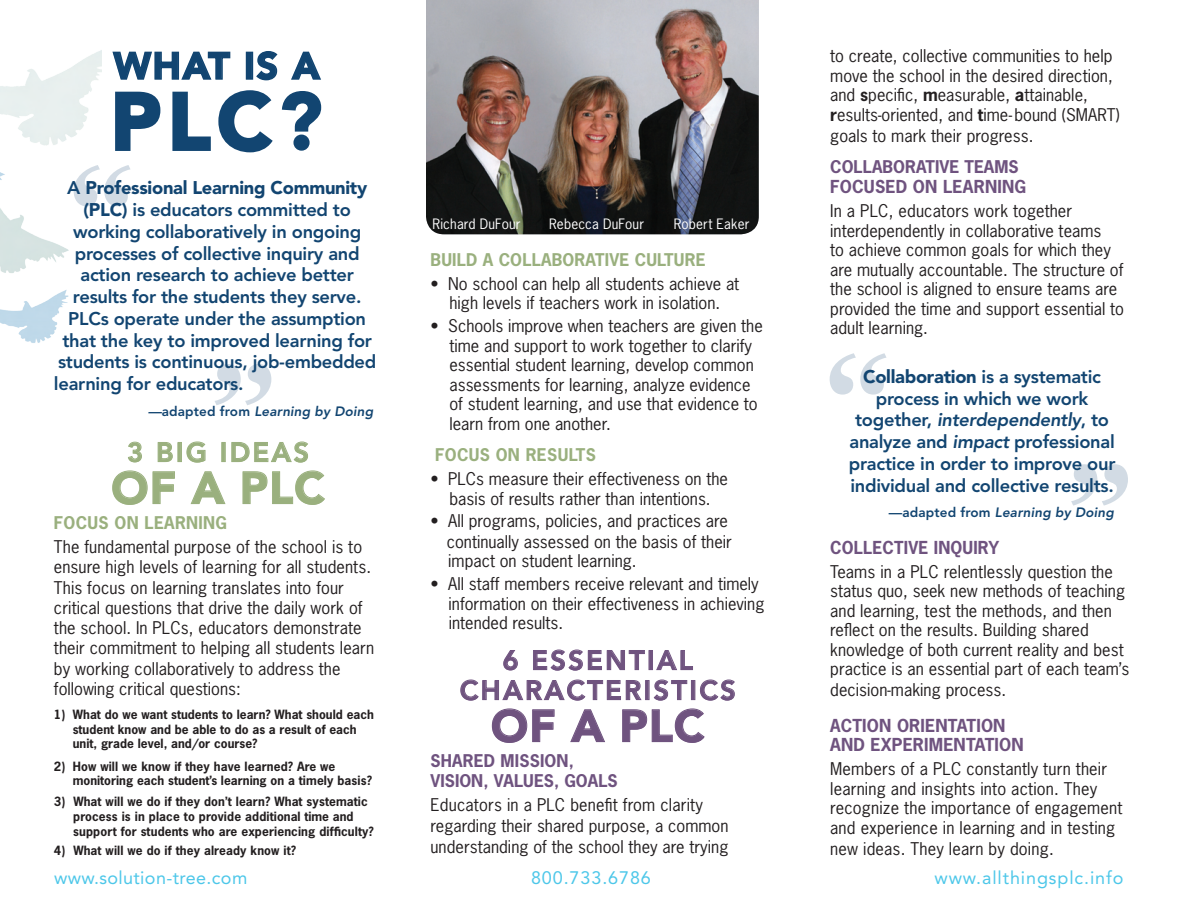
<style>
.page{position:relative;width:1188px;height:918px;background:#fff}
.page>*{position:absolute;margin:0;border:0;box-sizing:border-box;transform-origin:0 0}
.t1{font:900 79.5px "Avenir LT";color:#124571}
.t2{font:900 45px "Avenir LT";color:#9ab07e}
.t3{font:900 45px "Avenir LT";color:#6f537f}
.t4{font:900 37.5px "Avenir LT";letter-spacing:.04em;color:#124571}
.t5{font:800 27px/30px "Avenir LT";letter-spacing:.09em;color:#6f537f;text-align:center}
.t6{font:800 27px "Avenir LT";letter-spacing:.09em;color:#9ab07e}
.t7{font:800 18.3px/21.8px "Avenir LT";letter-spacing:-.015em;color:#124571;text-align:center}
.t8{font:900 18.3px "Avenir LT";letter-spacing:-.015em;color:#124571}
.t9{font:18px "Avenir LT";letter-spacing:.05em;color:#4dc7e9}
.t10{font:18px "Avenir LT";letter-spacing:.02em;color:#4dc7e9}
.t11{font:700 16.8px "News Gothic Std";letter-spacing:.01em;color:#6f537f}
.t12{font:16.5px/19.5px "News Gothic Std";color:#231f20}
.t13{font:700 16.5px "News Gothic Std";letter-spacing:.02em;color:#9ab07e}
.t14{font:700 16.5px "News Gothic Std";color:#6f537f}
.t15{font:italic 800 13.5px "Avenir LT";letter-spacing:.01em;color:#124571}
.t16{font:13.5px "News Gothic Std";letter-spacing:.01em;color:#fff}
.t17{font:700 12px "News Gothic Std";letter-spacing:.01em;color:#231f20}
.s1{font-weight:800}
.s2{font-weight:900}
.s3{font-style:normal}
.s4{font-weight:700}
.s5{font-style:italic}
</style>
<div class="page">
<img style="left:0;top:50px;width:102px;height:293px">
<svg style="left:128px;top:441px;width:14px;height:22px"></svg>
<svg style="left:157px;top:442px;width:16px;height:20px"></svg>
<div style="left:178px;top:442px;width:4px;height:20px;border:1px solid #9ab07e"></div>
<svg style="left:186px;top:441px;width:20px;height:22px"></svg>
<div style="left:221px;top:442px;width:5px;height:20px;border:1px solid #9ab07e"></div>
<svg style="left:231px;top:441px;width:77px;height:22px"></svg>
<svg style="left:112px;top:470px;width:63px;height:35px"></svg>
<svg style="left:190px;top:471px;width:36px;height:34px"></svg>
<svg style="left:242px;top:470px;width:83px;height:35px"></svg>
<img style="left:426px;top:0;width:333px;height:234px">
<svg style="left:112px;top:51px;width:119px;height:29px"></svg>
<div style="left:246px;top:52px;width:7px;height:28px;border:2px solid #124571"></div>
<svg style="left:256px;top:51px;width:22px;height:30px"></svg>
<svg style="left:291px;top:51px;width:30px;height:29px"></svg>
<svg style="left:115px;top:91px;width:46px;height:60px"></svg>
<svg style="left:172px;top:90px;width:101px;height:63px"></svg>
<svg style="left:281px;top:91px;width:41px;height:60px"></svg>
<svg style="left:503px;top:650px;width:15px;height:21px"></svg>
<svg style="left:533px;top:649px;width:112px;height:22px"></svg>
<div style="left:649px;top:650px;width:4px;height:20px;border:1px solid #6f537f"></div>
<svg style="left:656px;top:650px;width:37px;height:21px"></svg>
<svg style="left:460px;top:679px;width:182px;height:22px"></svg>
<div style="left:645px;top:680px;width:4px;height:20px;border:1px solid #6f537f"></div>
<svg style="left:653px;top:679px;width:35px;height:22px"></svg>
<div style="left:691px;top:680px;width:4px;height:20px;border:1px solid #6f537f"></div>
<svg style="left:700px;top:679px;width:35px;height:22px"></svg>
<svg style="left:492px;top:708px;width:63px;height:35px"></svg>
<svg style="left:570px;top:709px;width:35px;height:34px"></svg>
<svg style="left:622px;top:708px;width:83px;height:35px"></svg>
<svg style="left:830px;top:353px;width:57px;height:42px"></svg>
<svg style="left:1071px;top:464px;width:57px;height:42px"></svg>
<svg style="left:74px;top:165px;width:56px;height:41px"></svg>
<svg style="left:215px;top:364px;width:56px;height:41px"></svg>
<p class="t4" style="left:114px;top:43px;width:208px">what is a</p>
<p class="t1" style="left:111px;top:74px;width:213px">PLC?</p>
<p class="t8" style="left:67px;top:177px;width:302px"><span class="s1">A</span> Professional Learning Community</p>
<p class="t7" style="left:83px;top:199px;width:269px"><span class="s2">(PLC)</span> is educators committed to</p>
<p class="t7" style="left:73px;top:221px;width:290px">working collaboratively in ongoing</p>
<p class="t7" style="left:75px;top:242px;width:286px">processes of collective inquiry and</p>
<p class="t7" style="left:80px;top:264px;width:275px">action research to achieve better</p>
<p class="t7" style="left:73px;top:286px;width:290px">results for the students they serve.</p>
<p class="t7" style="left:68px;top:308px;width:299px">PLCs operate under the assumption</p>
<p class="t7" style="left:62px;top:329px;width:311px">that the key to improved learning for</p>
<p class="t7" style="left:58px;top:351px;width:320px">students is continuous, job-embedded</p>
<p class="t7" style="left:54px;top:373px;width:191px">learning for educators.</p>
<p class="t15" style="left:148px;top:403px;width:227px">—<span class="s3">adapted from</span> Learning by Doing</p>
<p class="t6" style="left:127px;top:436px;width:183px">3 Big Ideas</p>
<p class="t2" style="left:111px;top:461px;width:215px">of a PLC</p>
<p class="t13" style="left:54px;top:512px;width:175px">focus on learning</p>
<p class="t12" style="left:54px;top:537px;width:322px;line-height:20.2px">The fundamental purpose of the school is to ensure high levels of learning for all students.<br>This focus on learning translates into four critical questions that drive the daily work of the school. In PLCs, educators demonstrate their commitment to helping all students learn by working collaboratively to address the following critical questions:</p>
<p class="t17" style="left:54px;top:706px;width:321px">1) What do we want students to learn? What should each</p>
<p class="t17" style="left:73px;top:721px;width:285px">student know and be able to do as a result of each</p>
<p class="t17" style="left:73px;top:736px;width:186px">unit, grade level, and/or course?</p>
<p class="t17" style="left:54px;top:758px;width:283px">2) How will we know if they have learned? Are we</p>
<p class="t17" style="left:73px;top:772px;width:301px">monitoring each student’s learning on a timely basis?</p>
<p class="t17" style="left:54px;top:793px;width:315px">3) What will we do if they don’t learn? What systematic</p>
<p class="t17" style="left:73px;top:808px;width:282px">process is in place to provide additional time and</p>
<p class="t17" style="left:73px;top:823px;width:302px">support for students who are experiencing difficulty?</p>
<p class="t17" style="left:54px;top:843px;width:244px">4) What will we do if they already know it?</p>
<p class="t16" style="left:433px;top:215px;width:90px">Richard DuFour</p>
<p class="t16" style="left:549px;top:215px;width:96px">Rebecca DuFour</p>
<p class="t16" style="left:674px;top:215px;width:77px">Robert Eaker</p>
<p class="t13" style="left:430px;top:248px;width:91px">Build a COLLA</p>
<p class="t13" style="left:552px;top:248px;width:22px">BORATIVE</p>
<p class="t13" style="left:635px;top:248px;width:23px">CULTURE</p>
<p class="t12" style="left:430px;top:274px;width:310px">• No school can help all students achieve at</p>
<p class="t12" style="left:450px;top:293px;width:272px">high levels if teachers work in isolation.</p>
<p class="t12" style="left:430px;top:316px;width:334px">• Schools improve when teachers are given the</p>
<p class="t12" style="left:450px;top:336px;width:304px">time and support to work together to clarify</p>
<p class="t12" style="left:450px;top:355px;width:306px">essential student learning, develop common</p>
<p class="t12" style="left:450px;top:375px;width:303px">assessments for learning, analyze evidence</p>
<p class="t12" style="left:450px;top:394px;width:310px">of student learning, and use that evidence to</p>
<p class="t12" style="left:450px;top:414px;width:163px">learn from one another.</p>
<p class="t13" style="left:435px;top:444px;width:162px">Focus on Results</p>
<p class="t12" style="left:430px;top:469px;width:299px">• PLCs measure their effectiveness on the</p>
<p class="t12" style="left:450px;top:489px;width:263px">basis of results rather than intentions.</p>
<p class="t12" style="left:430px;top:511px;width:299px">• All programs, policies, and practices are</p>
<p class="t12" style="left:447px;top:532px;width:287px">continually assessed on the basis of their</p>
<p class="t12" style="left:448px;top:551px;width:190px">impact on student learning.</p>
<p class="t12" style="left:430px;top:574px;width:330px">• All staff members receive relevant and timely</p>
<p class="t12" style="left:449px;top:594px;width:317px">information on their effectiveness in achieving</p>
<p class="t12" style="left:449px;top:613px;width:116px">intended results.</p>
<p class="t5" style="left:460px;top:645px;width:278px">6 Essential<br>Characteristics</p>
<p class="t3" style="left:491px;top:699px;width:215px">of a PLC</p>
<p class="t14" style="left:430px;top:750px;width:145px">Shared mission,</p>
<p class="t14" style="left:430px;top:769px;width:189px">vision, values, goals</p>
<p class="t12" style="left:430px;top:794px;width:300px;line-height:21px">Educators in a PLC benefit from clarity regarding their shared purpose, a common understanding of the school they are trying</p>
<p class="t10" style="left:54px;top:867px;width:195px">www.solution-tree.com</p>
<p class="t9" style="left:531px;top:867px;width:121px">800.733.6786</p>
<p class="t12" style="left:830px;top:46px;width:291px">to create, collective communities to help move the school in the desired direction, and <span class="s4">s</span>pecific, <span class="s4">m</span>easurable, <span class="s4">a</span>ttainable, <span class="s4">r</span>esults-oriented, and <span class="s4">t</span>ime-bound (SMART)</p>
<p class="t12" style="left:830px;top:126px;width:205px">goals to mark their progress.</p>
<p class="t14" style="left:830px;top:156px;width:190px">Collaborative teams</p>
<p class="t11" style="left:830px;top:176px;width:197px">focused on learning</p>
<p class="t12" style="left:830px;top:201px;width:295px">In a PLC, educators work together interdependently in collaborative teams<br>to achieve common goals for which they are mutually accountable. The structure of the school is aligned to ensure teams are provided the time and support essential to adult learning.</p>
<p class="t7" style="left:863px;top:366px;width:239px"><span class="s2">Collaboration</span> is a systematic process in which we work</p>
<p class="t7" style="left:849px;top:409px;width:268px">together, <span class="s5">interdependently</span>, to analyze and <span class="s5">impact</span> professional practice in order to improve our individual and collective results.</p>
<p class="t15" style="left:889px;top:504px;width:227px"><span class="s3">—adapted from</span> Learning by Doing</p>
<p class="t11" style="left:830px;top:536px;width:170px">Collective inquiry</p>
<p class="t12" style="left:830px;top:562px;width:301px">Teams in a PLC relentlessly question the status quo, seek new methods of teaching and learning, test the methods, and then reflect on the results. Building shared knowledge of both current reality and best practice is an essential part of each team’s</p>
<p class="t12" style="left:830px;top:680px;width:177px">decision-making process.</p>
<p class="t11" style="left:830px;top:714px;width:177px">Action orientation</p>
<p class="t11" style="left:830px;top:734px;width:195px">and experimentation</p>
<p class="t12" style="left:830px;top:759px;width:294px">Members of a PLC constantly turn their learning and insights into action. They recognize the importance of engagement</p>
<p class="t12" style="left:830px;top:818px;width:287px">and experience in learning and in testing</p>
<p class="t12" style="left:830px;top:839px;width:225px">new ideas. They learn by doing.</p>
<p class="t9" style="left:934px;top:867px;width:191px">www.allthingsplc.info</p>
</div>
